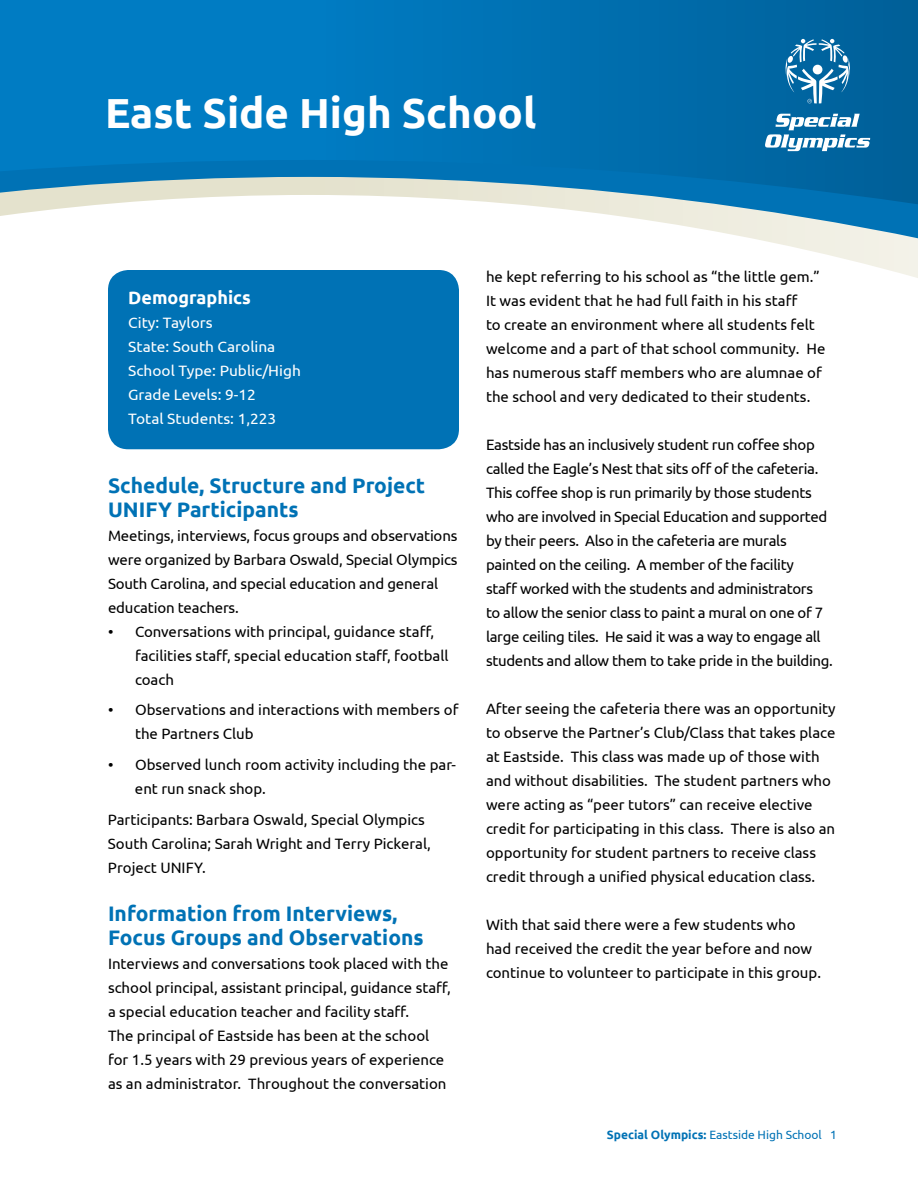
<style>
.page{position:relative;width:918px;height:1188px;background:#fff}
.page>*{position:absolute;margin:0;border:0;box-sizing:border-box;transform-origin:0 0}
.t1{font:700 42px "Ubuntu";color:#fff}
.t2{font:700 21px/24px "Ubuntu";color:#0072b5}
.t3{font:700 18px "Ubuntu";color:#fff}
.t4{font:15px/24px "Ubuntu";color:#000}
.t5{font:15px/24px "Ubuntu";letter-spacing:-.02em;color:#000}
.t6{font:15px/24px "Ubuntu";color:#fff}
.t7{font:12px "Ubuntu";color:#0072b5}
.s1{font-weight:700}
</style>
<div class="page">
<svg style="left:0;top:204px;width:918px;height:82px"></svg>
<svg style="left:0;top:0;width:918px;height:204px;background:#127bb7"></svg>
<div style="left:108px;top:270px;width:351px;height:179px;background:#0072b5;border-radius:20px"></div>
<svg style="left:765px;top:114px;width:105px;height:37px"></svg>
<svg style="left:785px;top:39px;width:66px;height:64px;background:#3e89b6"></svg>
<h1 class="t1" style="left:105px;top:87px;width:433px">East Side High School</h1>
<p class="t3" style="left:128px;top:287px;width:124px">Demographics</p>
<p class="t6" style="left:128px;top:310px;width:174px">City: Taylors<br>State: South Carolina<br>School Type: Public/High<br>Grade Levels: 9-12<br>Total Students: 1,223</p>
<h2 class="t2" style="left:108px;top:473px;width:319px">Schedule, Structure and Project<br>UNIFY Participants</h2>
<p class="t4" style="left:108px;top:523px;width:351px">Meetings, interviews, focus groups and observations were organized by Barbara Oswald, Special Olympics South Carolina, and special education and general education teachers.</p>
<p class="t4" style="left:135px;top:619px;width:315px;text-indent:-27px">• Conversations with principal, guidance staff, facilities staff, special education staff, football coach</p>
<p class="t4" style="left:135px;top:698px;width:325px;text-indent:-27px">• Observations and interactions with members of the Partners Club</p>
<p class="t4" style="left:135px;top:752px;width:323px;text-indent:-27px">• Observed lunch room activity including the par&shy;ent run snack shop.</p>
<p class="t4" style="left:108px;top:807px;width:324px">Participants: Barbara Oswald, Special Olympics<br>South Carolina; Sarah Wright and Terry Pickeral,<br>Project UNIFY.</p>
<h2 class="t2" style="left:108px;top:901px;width:317px">Information from Interviews,<br>Focus Groups and Observations</h2>
<p class="t4" style="left:108px;top:951px;width:344px">Interviews and conversations took placed with the school principal, assistant principal, guidance staff, a special education teacher and facility staff.<br>The principal of Eastside has been at the school for 1.5 years with 29 previous years of experience as an administrator. Throughout the conversation</p>
<p class="t4" style="left:486px;top:264px;width:341px">he kept referring to his school as “the little gem.” It was evident that he had full faith in his staff<br>to create an environment where all students felt welcome and a part of that school community. He has numerous staff members who are alumnae of the school and very dedicated to their students.</p>
<p class="t5" style="left:486px;top:432px;width:348px">Eastside has an inclusively student run coffee shop called the Eagle’s Nest that sits off of the cafeteria.<br>This coffee shop is run primarily by those students who are involved in Special Education and supported by their peers. Also in the cafeteria are murals painted on the ceiling. A member of the facility<br>staff worked with the students and administrators<br>to allow the senior class to paint a mural on one of 7 large ceiling tiles. He said it was a way to engage all students and allow them to take pride in the building.</p>
<p class="t4" style="left:486px;top:696px;width:351px">After seeing the cafeteria there was an opportunity to observe the Partner’s Club/Class that takes place at Eastside. This class was made up of those with and without disabilities. The student partners who were acting as “peer tutors” can receive elective credit for participating in this class. There is also an opportunity for student partners to receive class credit through a unified physical education class.</p>
<p class="t4" style="left:486px;top:912px;width:337px">With that said there were a few students who had received the credit the year before and now continue to volunteer to participate in this group.</p>
<p class="t7" style="left:607px;top:1127px;width:232px"><span class="s1">Special Olympics:</span> Eastside High School 1</p>
</div>
